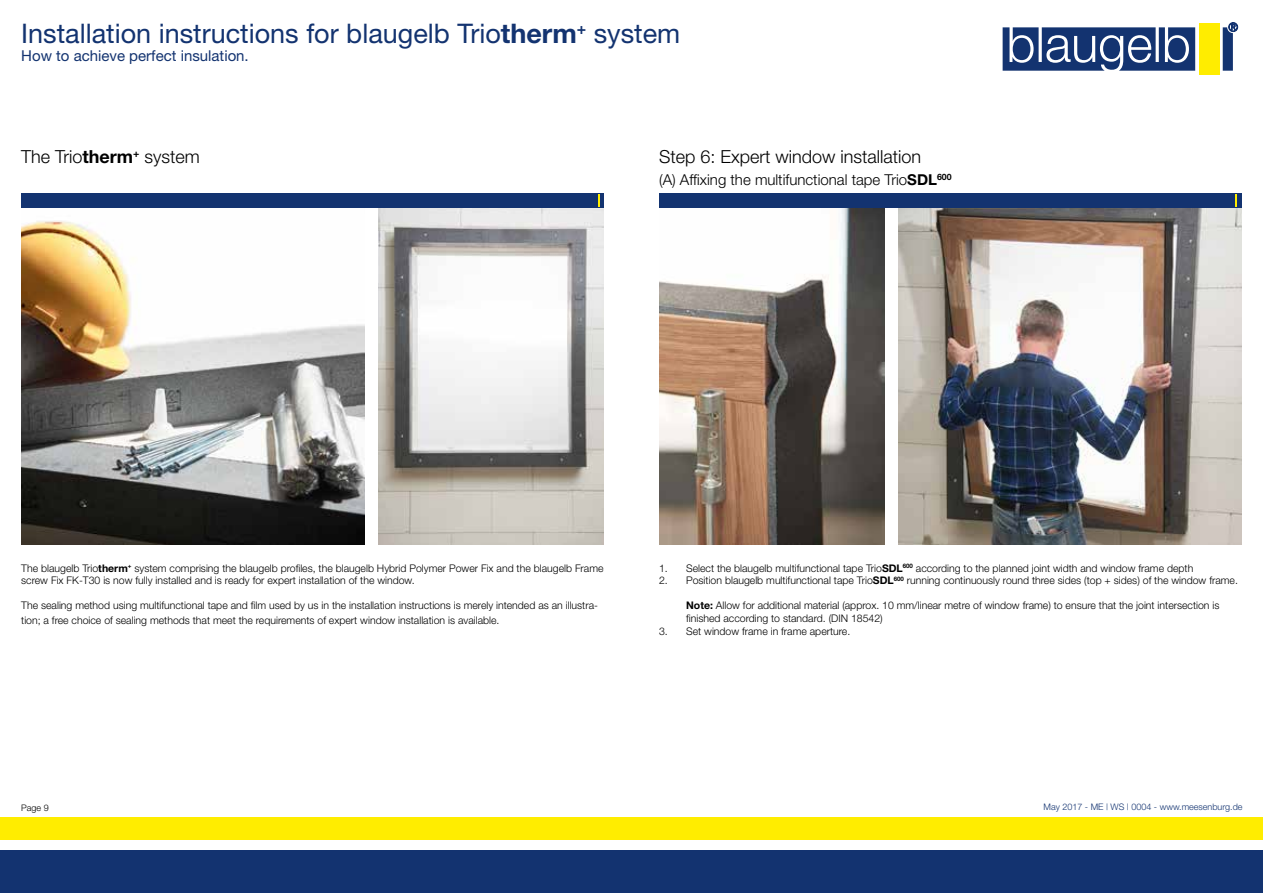
<style>
.page{position:relative;width:1263px;height:893px;background:#fff}
.page>*{position:absolute;margin:0;border:0;box-sizing:border-box;transform-origin:0 0}
.t1{font:27px "Helvetica Neue";color:#133370}
.t2{font:300 18px "Helvetica Neue";color:#000}
.t3{font:300 15px "Helvetica Neue";color:#000}
.t4{font:15px "Helvetica Neue";color:#133370}
.t5{font:300 10.5px/12.6px "Helvetica Neue";color:#000}
.t6{font:300 9px "Helvetica Neue";color:#133370}
.t7{font:300 9px "Helvetica Neue";color:#000}
.s1{font-weight:700}
</style>
<div class="page">
<div style="left:0;top:851px;width:1263px;height:42px;background:#133370"></div>
<div style="left:0;top:817px;width:1263px;height:23px;background:#ffed00"></div>
<svg style="left:1002px;top:22px;width:236px;height:49px"></svg>
<div style="left:1199px;top:23px;width:20px;height:51px;background:#ffed00"></div>
<img style="left:21px;top:221px;width:343px;height:323px">
<img style="left:379px;top:208px;width:225px;height:336px">
<img style="left:659px;top:208px;width:225px;height:336px">
<img style="left:898px;top:208px;width:344px;height:336px">
<div style="left:21px;top:193px;width:583px;height:15px;background:#133370"></div>
<svg style="left:598px;top:195px;width:1px;height:12px"></svg>
<div style="left:659px;top:193px;width:583px;height:15px;background:#133370"></div>
<svg style="left:1235px;top:195px;width:2px;height:12px"></svg>
<h1 class="t1" style="left:21px;top:18px;width:660px">Installation instructions for blaugelb Trio<span class="s1">therm</span><sup>+</sup> system</h1>
<h3 class="t4" style="left:21px;top:47px;width:229px">How to achieve perfect insulation.</h3>
<h2 class="t2" style="left:21px;top:146px;width:180px">The Trio<span class="s1">therm</span><sup>+</sup> system</h2>
<h2 class="t2" style="left:659px;top:146px;width:264px">Step 6: Expert window installation</h2>
<h3 class="t3" style="left:659px;top:170px;width:294px">(A) Affixing the multifunctional tape Trio<span class="s1">SDL</span><sup>600</sup></h3>
<p class="t5" style="left:21px;top:561px;width:584px">The blaugelb Trio<span class="s1">therm</span><sup>+</sup> system comprising the blaugelb profiles, the blaugelb Hybrid Polymer Power Fix and the blaugelb Frame screw Fix FK-T30 is now fully installed and is ready for expert installation of the window.</p>
<p class="t5" style="left:21px;top:598px;width:578px;line-height:14.4px">The sealing method using multifunctional tape and film used by us in the installation instructions is merely intended as an illustra&shy;tion; a free choice of sealing methods that meet the requirements of expert window installation is available.</p>
<p class="t5" style="left:659px;top:561px;width:536px">1. Select the blaugelb multifunctional tape Trio<span class="s1">SDL</span><sup>600</sup> according to the planned joint width and window frame depth</p>
<p class="t5" style="left:659px;top:574px;width:580px">2. Position blaugelb multifunctional tape Trio<span class="s1">SDL</span><sup>600</sup> running continuously round three sides (top + sides) of the window frame.</p>
<p class="t5" style="left:686px;top:599px;width:535px"><span class="s1">Note:</span> Allow for additional material (approx. 10 mm/linear metre of window frame) to ensure that the joint intersection is finished according to standard. (DIN 18542)</p>
<p class="t5" style="left:659px;top:624px;width:193px">3. Set window frame in frame aperture.</p>
<p class="t7" style="left:21px;top:802px;width:29px">Page 9</p>
<p class="t6" style="left:1043px;top:801px;width:201px">May 2017 - ME | WS | 0004 - www.meesenburg.de</p>
</div>
